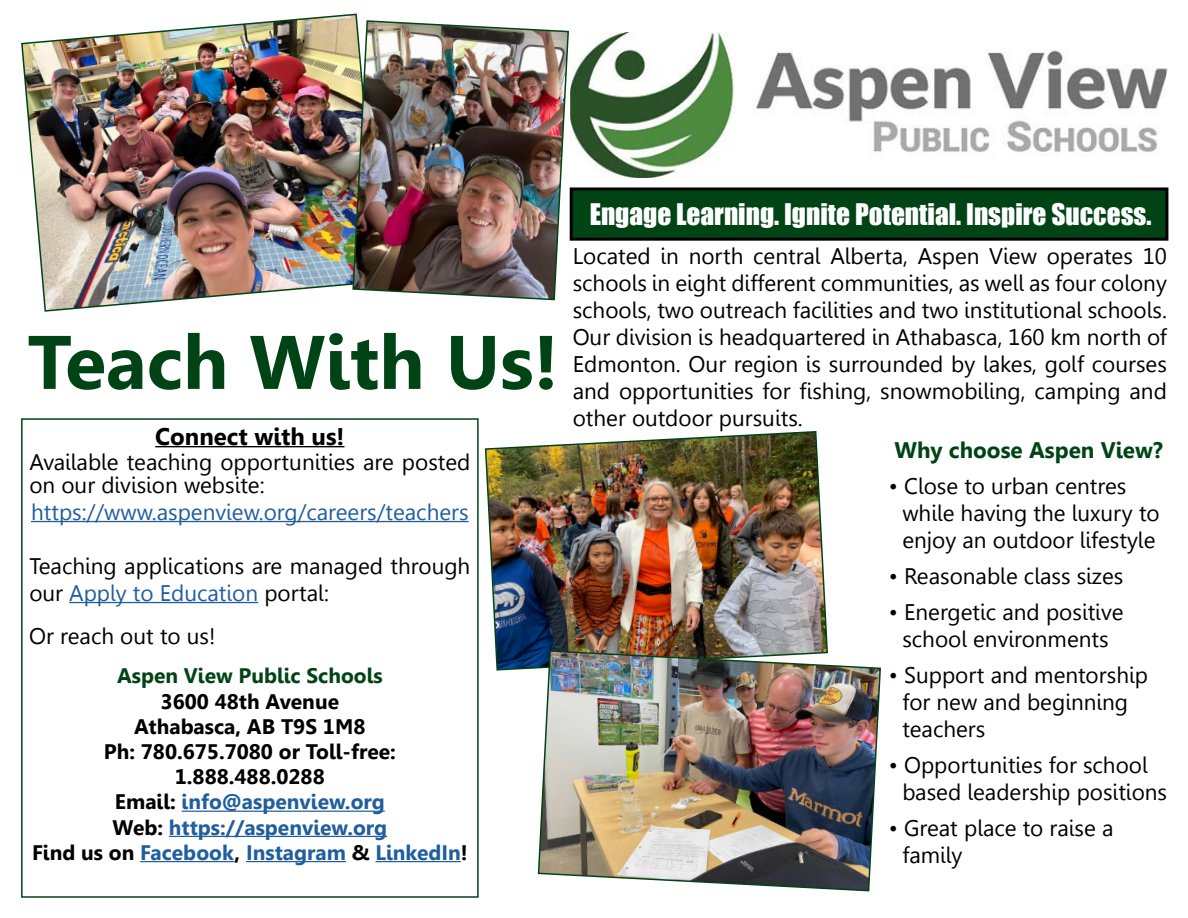
<style>
.page{position:relative;width:1188px;height:918px;background:#fff}
.page>*{position:absolute;margin:0;border:0;box-sizing:border-box;transform-origin:0 0}
.t1{font:700 75.6px "Gisha";color:#004416}
.t2{font:27.3px "Impact";color:#fff}
.t3{font:700 24px "Gisha";color:#000}
.t4{font:22.5px/27px "Gisha";color:#000}
.t5{font:22.5px "Gisha";color:#215e9e}
.t6{font:700 22.5px "Gisha";color:#004416}
.t7{font:700 21px/25.2px "Gisha";color:#000;text-align:center}
.t8{font:700 21px "Gisha";color:#004416}
.s1{color:#215e9e}
</style>
<div class="page">
<img style="left:484px;top:431px;width:344px;height:240px">
<img style="left:571px;top:33px;width:595px;height:145px">
<hr style="left:155px;top:446px;width:190px;height:1px;background:#000">
<hr style="left:31px;top:521px;width:438px;height:1px;background:#215e9e">
<hr style="left:69px;top:602px;width:189px;height:1px;background:#215e9e">
<hr style="left:182px;top:811px;width:203px;height:1px;background:#215e9e">
<hr style="left:169px;top:836px;width:218px;height:1px;background:#215e9e">
<hr style="left:140px;top:861px;width:95px;height:1px;background:#215e9e">
<hr style="left:246px;top:861px;width:100px;height:1px;background:#215e9e">
<hr style="left:375px;top:861px;width:86px;height:1px;background:#215e9e">
<div style="left:21px;top:418px;width:458px;height:480px;border:2px solid #004416"></div>
<img style="left:21px;top:13px;width:337px;height:299px">
<div style="left:571px;top:189px;width:596px;height:50px;background:#004416"></div>
<div style="left:570px;top:187px;width:598px;height:54px;border:3px solid #000"></div>
<img style="left:352px;top:19px;width:218px;height:282px">
<img style="left:537px;top:649px;width:344px;height:243px">
<h1 class="t1" style="left:28px;top:319px;width:532px">Teach With Us!</h1>
<p class="t3" style="left:155px;top:422px;width:191px">Connect with us!</p>
<p class="t4" style="left:29px;top:451px;width:443px;line-height:22.5px">Available teaching opportunities are posted on our division website:</p>
<p class="t5" style="left:31px;top:499px;width:439px">https://www.aspenview.org/careers/teachers</p>
<p class="t4" style="left:29px;top:552px;width:443px">Teaching applications are managed through our <span class="s1">Apply to Education</span> portal:</p>
<p class="t4" style="left:29px;top:623px;width:188px">Or reach out to us!</p>
<p class="t8" style="left:117px;top:664px;width:267px">Aspen View Public Schools</p>
<p class="t7" style="left:32px;top:689px;width:437px">3600 48th Avenue<br>Athabasca, AB T9S 1M8<br>Ph: 780.675.7080 or Toll-free:<br>1.888.488.0288<br>Email: <span class="s1">info@aspenview.org<br></span>Web: <span class="s1">https://aspenview.org<br></span>Find us on <span class="s1">Facebook</span>, <span class="s1">Instagram</span> &amp; <span class="s1">LinkedIn</span>!</p>
<p class="t2" style="left:590px;top:193px;width:563px">Engage Learning. Ignite Potential. Inspire Success.</p>
<p class="t4" style="left:573px;top:242px;width:596px;text-align:justify">Located in north central Alberta, Aspen View operates 10 schools in eight different communities, as well as four colony schools, two outreach facilities and two institutional schools.<br>Our division is headquartered in Athabasca, 160 km north of Edmonton. Our region is surrounded by lakes, golf courses and opportunities for fishing, snowmobiling, camping and other outdoor pursuits.</p>
<p class="t6" style="left:894px;top:437px;width:270px">Why choose Aspen View?</p>
<p class="t4" style="left:902px;top:472px;width:259px;text-indent:-14px">• Close to urban centres while having the luxury to enjoy an outdoor lifestyle</p>
<p class="t4" style="left:889px;top:562px;width:236px">• Reasonable class sizes</p>
<p class="t4" style="left:889px;top:598px;width:236px;text-align:center">• Energetic and positive school environments</p>
<p class="t4" style="left:902px;top:661px;width:247px;text-indent:-14px">• Support and mentorship for new and beginning teachers</p>
<p class="t4" style="left:902px;top:751px;width:266px;text-indent:-14px">• Opportunities for school based leadership positions</p>
<p class="t4" style="left:902px;top:814px;width:213px;text-indent:-14px">• Great place to raise a family</p>
</div>
